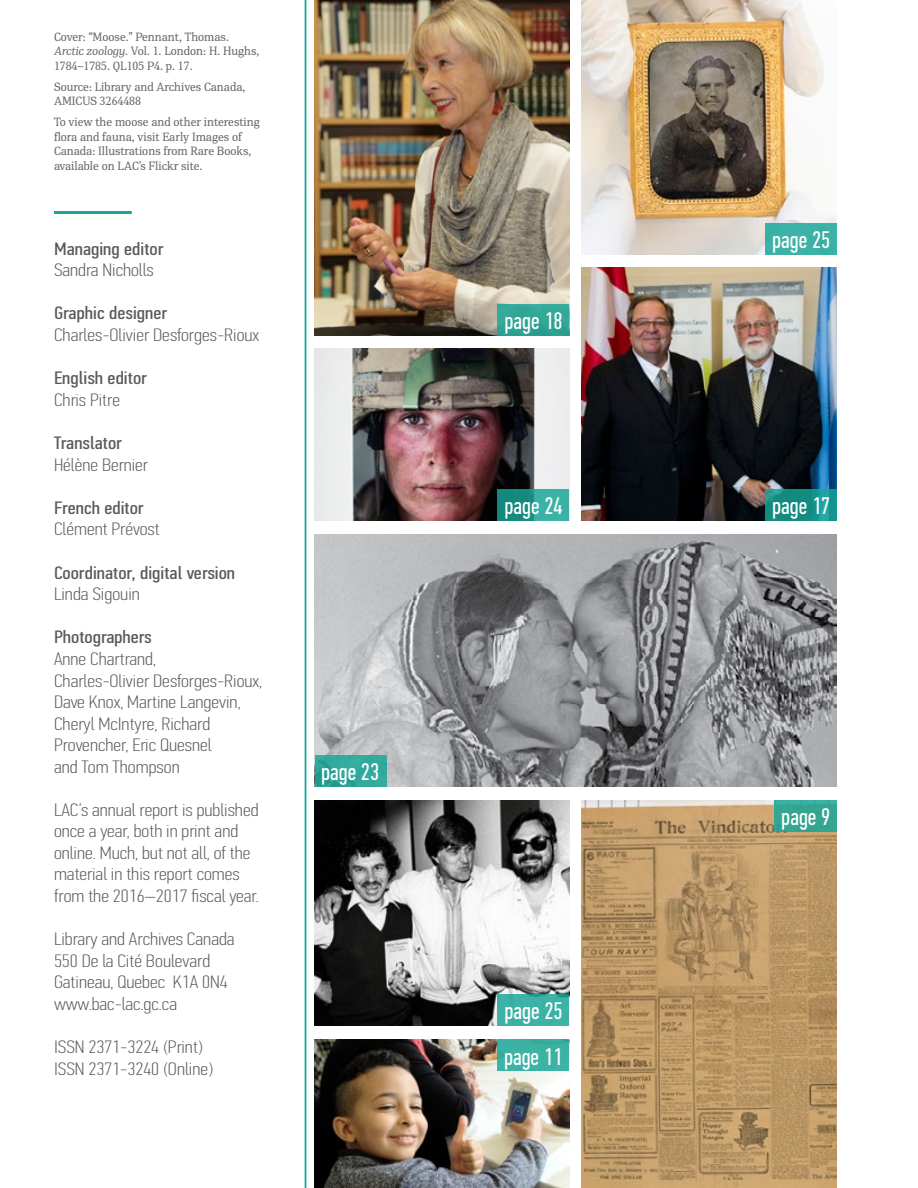
<style>
.page{position:relative;width:918px;height:1188px;background:#fff}
.page>*{position:absolute;margin:0;border:0;box-sizing:border-box;transform-origin:0 0}
.Captions{font:24px "PF Din Text Comp Pro";color:#fff}
.t1{font:100 18px/21.6px "PF Din Text Comp Pro";color:#58595b;scale:1.25 1}
.t2{font:18px/21.6px "PF Din Text Comp Pro";color:#58595b;scale:1.25 1}
.Captions-2{font:12px/14.4px "PFDIN Serif";color:#636466}
.s1{font-style:italic}
.s2{font-weight:100}
.s3{font-weight:400}
</style>
<div class="page">
<img style="left:315px;top:0;width:254px;height:335px">
<img style="left:315px;top:534px;width:522px;height:253px">
<img style="left:315px;top:1040px;width:254px;height:148px">
<hr style="left:305px;top:0;width:1px;height:1188px;background:#17a697">
<img style="left:581px;top:268px;width:256px;height:253px">
<img style="left:581px;top:0;width:256px;height:254px">
<img style="left:315px;top:800px;width:254px;height:226px">
<img style="left:581px;top:800px;width:256px;height:388px">
<div style="left:765px;top:223px;width:72px;height:31px;background:#3cb3a7"></div>
<svg style="left:765px;top:489px;width:72px;height:32px;background:#179188"></svg>
<div style="left:498px;top:304px;width:71px;height:31px;background:#31a696"></div>
<div style="left:315px;top:755px;width:71px;height:32px;background:linear-gradient(to right,#2aa195,#36ada0)"></div>
<div style="left:775px;top:800px;width:62px;height:32px;background:linear-gradient(to bottom,#38a997,#34a38c)"></div>
<div style="left:498px;top:994px;width:71px;height:32px;background:#3db3a7"></div>
<div style="left:498px;top:1040px;width:71px;height:31px;background:#3cb3a4"></div>
<hr style="left:54px;top:211px;width:78px;height:3px;background:#17a697">
<img style="left:315px;top:349px;width:254px;height:172px">
<svg style="left:498px;top:489px;width:71px;height:32px;background:#279d91"></svg>
<p class="Captions-2" style="left:54px;top:29px;width:207px">Cover: “Moose.” Pennant, Thomas.<br><span class="s1">Arctic zoology</span>. Vol. 1. London: H. Hughs,<br>1784–1785. QL105 P4. p. 17.</p>
<p class="Captions-2" style="left:54px;top:79px;width:193px">Source: Library and Archives Canada,<br>AMICUS 3264488</p>
<p class="Captions-2" style="left:54px;top:115px;width:207px">To view the moose and other interesting flora and fauna, visit Early Images of Canada: Illustrations from Rare Books, available on LAC’s Flickr site.</p>
<p class="t2" style="left:54px;top:238px;width:89px">Managing editor</p>
<p class="t1" style="left:54px;top:259px;width:81px">Sandra Nicholls</p>
<p class="t2" style="left:54px;top:303px;width:92px">Graphic designer</p>
<p class="t1" style="left:54px;top:324px;width:166px">Charles-Olivier Desforges-Rioux</p>
<p class="t2" style="left:54px;top:367px;width:76px">English editor</p>
<p class="t1" style="left:54px;top:389px;width:54px">Chris Pitre</p>
<p class="t2" style="left:54px;top:432px;width:56px">Translator</p>
<p class="t1" style="left:54px;top:453px;width:77px">Hélène Bernier</p>
<p class="t2" style="left:54px;top:497px;width:73px">French editor</p>
<p class="t1" style="left:54px;top:518px;width:86px">Clément Prévost</p>
<p class="t2" style="left:54px;top:562px;width:146px">Coordinator, digital version<br><span class="s2">Linda Sigouin</span></p>
<p class="t1" style="left:54px;top:626px;width:168px"><span class="s3">Photographers<br></span>Anne Chartrand,<br>Charles-Olivier Desforges-Rioux,<br>Dave Knox, Martine Langevin,<br>Cheryl McIntyre, Richard<br>Provencher, Eric Quesnel<br>and Tom Thompson</p>
<p class="t1" style="left:54px;top:799px;width:165px">LAC’s annual report is published once a year, both in print and online. Much, but not all, of the material in this report comes from the 2016–2017 fiscal year.</p>
<p class="t1" style="left:54px;top:928px;width:146px">Library and Archives Canada</p>
<p class="t1" style="left:54px;top:950px;width:127px">550 De la Cité Boulevard</p>
<p class="t1" style="left:54px;top:971px;width:140px">Gatineau, Quebec K1A 0N4</p>
<p class="t1" style="left:54px;top:993px;width:100px">www.bac-lac.gc.ca</p>
<p class="t1" style="left:54px;top:1036px;width:129px">ISSN 2371-3224 (Print)<br>ISSN 2371-3240 (Online)</p>
<p class="Captions" style="left:321px;top:758px;width:59px">page 23</p>
<p class="Captions" style="left:505px;top:307px;width:59px">page 18</p>
<p class="Captions" style="left:505px;top:492px;width:59px">page 24</p>
<p class="Captions" style="left:505px;top:997px;width:59px">page 25</p>
<p class="Captions" style="left:504px;top:1043px;width:59px">page 11</p>
<p class="Captions" style="left:772px;top:226px;width:59px">page 25</p>
<p class="Captions" style="left:772px;top:492px;width:59px">page 17</p>
<p class="Captions" style="left:782px;top:803px;width:50px">page 9</p>
</div>
